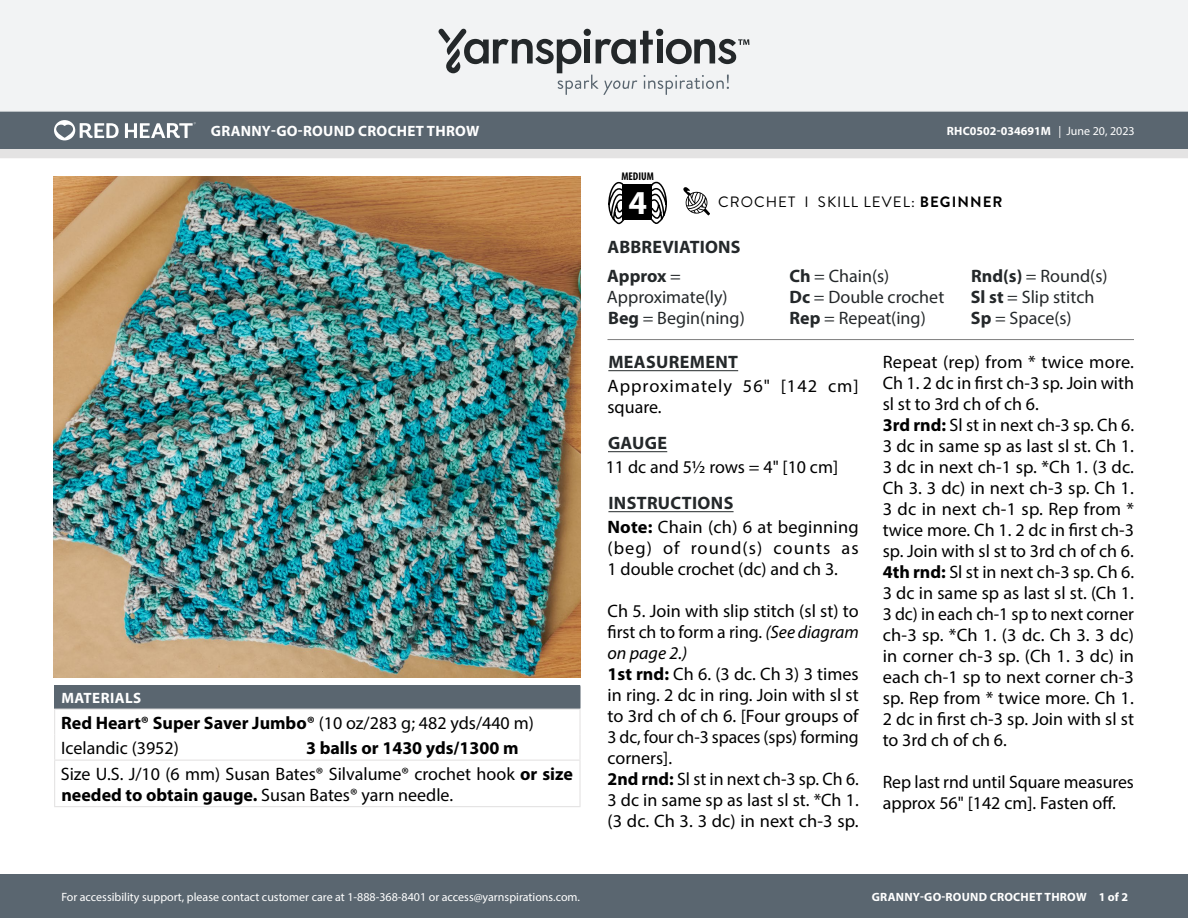
<style>
.page{position:relative;width:1188px;height:918px;background:#fff}
.page>*{position:absolute;margin:0;border:0;box-sizing:border-box;transform-origin:0 0}
.t1{font:700 33.6px "Myriad Pro";color:#fff}
.Body_-__Auto_Style_w{font:18px/21px "Myriad Pro";color:#000;text-align:justify}
.Abbreviations_-_With{font:18px/21px "Myriad Pro";color:#24282a}
.Materials_-_Needle{font:18px/21px "Myriad Pro";color:#000}
.Materials_-_Brand{font:700 18px "Myriad Pro";color:#000}
.Body_-_HEADERS_-_Und{font:700 18px "Myriad Pro";letter-spacing:.02em;color:#24282a}
.Body_-__Auto_Style_w-2{font:18px/21px "Myriad Pro";letter-spacing:.055em;color:#000}
.Body_-_NO_Automatic{font:18px "Myriad Pro";color:#000}
.Material_-__Colors_i{font:700 18px "Myriad Pro";color:#000}
.Material_-__Colors_i-2{font:18px "Myriad Pro";color:#000}
.Materials_-__Header{font:700 15px "Myriad Pro";letter-spacing:.02em;color:#fff}
.Type_of_pattern___Sk{font:15px "Brandon Grotesque";letter-spacing:.07em;color:#000}
.t2{font:12px "Myriad Pro";color:#fff}
.t3{font:700 12px "Myriad Pro";letter-spacing:.02em;color:#fff}
.t4{font:700 12px "Myriad Pro";color:#fff}
.t5{font:700 condensed 11.25px "Myriad Pro";color:#000}
.s1{font-weight:400}
.s2{font-weight:700}
.s3{font-style:italic}
</style>
<div class="page">
<div style="left:0;top:875px;width:1188px;height:43px;background:#5a6670"></div>
<div style="left:0;top:149px;width:1188px;height:9px;background:#e4e3e3"></div>
<div style="left:0;top:111px;width:1188px;height:38px;background:#5a6670"></div>
<div style="left:0;top:0;width:1188px;height:112px;background:#f2f3f4"></div>
<svg style="left:438px;top:29px;width:311px;height:66px"></svg>
<svg style="left:683px;top:187px;width:27px;height:28px"></svg>
<svg style="left:608px;top:181px;width:18px;height:43px"></svg>
<svg style="left:649px;top:181px;width:18px;height:43px"></svg>
<div style="left:622px;top:185px;width:30px;height:35px;background:#000"></div>
<svg style="left:54px;top:120px;width:65px;height:20px"></svg>
<svg style="left:125px;top:122px;width:71px;height:16px"></svg>
<img style="left:54px;top:177px;width:527px;height:501px">
<hr style="left:608px;top:370px;width:130px;height:1px;background:#24282a">
<hr style="left:608px;top:451px;width:59px;height:1px;background:#24282a">
<hr style="left:608px;top:511px;width:126px;height:1px;background:#24282a">
<hr style="left:608px;top:339px;width:526px;height:1px;background:#7d7d7d">
<div style="left:55px;top:686px;width:525px;height:23px;background:#5a6670"></div>
<svg style="left:580px;top:686px;width:1px;height:23px"></svg>
<hr style="left:54px;top:709px;width:246px;height:1px;background:#e4e3e3">
<hr style="left:300px;top:709px;width:281px;height:1px;background:#e4e3e3">
<hr style="left:579px;top:710px;width:2px;height:25px;background:#e4e3e3">
<svg style="left:54px;top:686px;width:1px;height:74px"></svg>
<hr style="left:579px;top:735px;width:2px;height:25px;background:#e4e3e3">
<hr style="left:54px;top:761px;width:1px;height:45px;background:#e4e3e3">
<hr style="left:54px;top:760px;width:246px;height:1px;background:#e4e3e3">
<hr style="left:300px;top:760px;width:281px;height:1px;background:#e4e3e3">
<hr style="left:579px;top:761px;width:2px;height:45px;background:#e4e3e3">
<hr style="left:54px;top:806px;width:246px;height:1px;background:#e4e3e3">
<hr style="left:300px;top:806px;width:281px;height:1px;background:#e4e3e3">
<p class="Materials_-__Header" style="left:211px;top:121px;width:270px">GRANNY-GO-ROUND CROCHET THROW</p>
<p class="Materials_-__Header" style="left:61px;top:688px;width:81px">MATERIALS</p>
<p class="Materials_-_Brand" style="left:61px;top:711px;width:474px">Red Heart® Super Saver Jumbo® <span class="s1">(10 oz/283 g; 482 yds/440 m)</span></p>
<p class="Material_-__Colors_i-2" style="left:61px;top:737px;width:119px">Icelandic (3952)</p>
<p class="Material_-__Colors_i" style="left:306px;top:736px;width:214px">3 balls or 1430 yds/1300 m</p>
<p class="Materials_-_Needle" style="left:61px;top:763px;width:514px">Size U.S. J/10 (6 mm) Susan Bates® Silvalume® crochet hook <span class="s2">or size needed to obtain gauge.</span> Susan Bates® yarn needle.</p>
<p class="t2" style="left:61px;top:889px;width:520px">For accessibility support, please contact customer care at 1-888-368-8401 or access@yarnspirations.com.</p>
<p class="t5" style="left:621px;top:169px;width:34px">MEDIUM</p>
<h1 class="t1" style="left:629px;top:180px;width:20px">4</h1>
<p class="t4" style="left:947px;top:123px;width:189px">RHC0502-034691M <span class="s1">| June 20, 2023</span></p>
<p class="Type_of_pattern___Sk" style="left:718px;top:192px;width:286px">CROCHET I SKILL LEVEL: <span class="s2">BEGINNER</span></p>
<p class="Body_-_HEADERS_-_Und" style="left:608px;top:235px;width:135px">ABBREVIATIONS</p>
<p class="Abbreviations_-_With" style="left:607px;top:265px;width:122px"><span class="s2">Approx</span> =<br>Approximate(ly)</p>
<p class="Abbreviations_-_With" style="left:608px;top:307px;width:138px"><span class="s2">Beg</span> = Begin(ning)</p>
<p class="Abbreviations_-_With" style="left:789px;top:265px;width:102px"><span class="s2">Ch</span> = Chain(s)</p>
<p class="Abbreviations_-_With" style="left:790px;top:286px;width:156px"><span class="s2">Dc</span> = Double crochet</p>
<p class="Abbreviations_-_With" style="left:790px;top:307px;width:138px"><span class="s2">Rep</span> = Repeat(ing)</p>
<p class="Abbreviations_-_With" style="left:971px;top:265px;width:138px"><span class="s2">Rnd(s)</span> = Round(s)</p>
<p class="Abbreviations_-_With" style="left:971px;top:286px;width:125px"><span class="s2">Sl st</span> = Slip stitch</p>
<p class="Abbreviations_-_With" style="left:971px;top:307px;width:102px"><span class="s2">Sp</span> = Space(s)</p>
<p class="Body_-_HEADERS_-_Und" style="left:608px;top:350px;width:131px">MEASUREMENT</p>
<p class="Body_-__Auto_Style_w-2" style="left:608px;top:375px;width:253px">Approximately 56" [142 cm] square.</p>
<p class="Body_-_HEADERS_-_Und" style="left:608px;top:431px;width:61px">GAUGE</p>
<p class="Body_-_NO_Automatic" style="left:606px;top:456px;width:234px">11 dc and 51/2 rows = 4" [10 cm]</p>
<p class="Body_-_HEADERS_-_Und" style="left:608px;top:491px;width:126px">INSTRUCTIONS</p>
<p class="Body_-__Auto_Style_w" style="left:608px;top:516px;width:253px"><span class="s2">Note:</span> Chain (ch) 6 at beginning (beg) of round(s) counts as 1 double crochet (dc) and ch 3.</p>
<p class="Body_-__Auto_Style_w" style="left:608px;top:600px;width:253px">Ch 5. Join with slip stitch (sl st) to first ch to form a ring. <span class="s3">(See diagram on page 2.)</span></p>
<p class="Body_-__Auto_Style_w" style="left:608px;top:663px;width:253px"><span class="s2">1st rnd:</span> Ch 6. (3 dc. Ch 3) 3 times in ring. 2 dc in ring. Join with sl st to 3rd ch of ch 6. [Four groups of 3 dc, four ch-3 spaces (sps) forming corners].</p>
<p class="Body_-__Auto_Style_w" style="left:608px;top:768px;width:253px"><span class="s2">2nd rnd:</span> Sl st in next ch-3 sp. Ch 6.<br>3 dc in same sp as last sl st. *Ch 1. (3 dc. Ch 3. 3 dc) in next ch-3 sp.</p>
<p class="Body_-__Auto_Style_w" style="left:883px;top:351px;width:253px">Repeat (rep) from * twice more.<br>Ch 1. 2 dc in first ch-3 sp. Join with sl st to 3rd ch of ch 6.</p>
<p class="Body_-__Auto_Style_w" style="left:883px;top:414px;width:253px"><span class="s2">3rd rnd:</span> Sl st in next ch-3 sp. Ch 6.<br>3 dc in same sp as last sl st. Ch 1.<br>3 dc in next ch-1 sp. *Ch 1. (3 dc.<br>Ch 3. 3 dc) in next ch-3 sp. Ch 1.<br>3 dc in next ch-1 sp. Rep from * twice more. Ch 1. 2 dc in first ch-3 sp. Join with sl st to 3rd ch of ch 6.</p>
<p class="Body_-__Auto_Style_w" style="left:883px;top:561px;width:253px"><span class="s2">4th rnd:</span> Sl st in next ch-3 sp. Ch 6.<br>3 dc in same sp as last sl st. (Ch 1.<br>3 dc) in each ch-1 sp to next corner ch-3 sp. *Ch 1. (3 dc. Ch 3. 3 dc) in corner ch-3 sp. (Ch 1. 3 dc) in each ch-1 sp to next corner ch-3 sp. Rep from * twice more. Ch 1.<br>2 dc in first ch-3 sp. Join with sl st to 3rd ch of ch 6.</p>
<p class="Body_-__Auto_Style_w" style="left:883px;top:771px;width:253px">Rep last rnd until Square measures approx 56" [142 cm]. Fasten off.</p>
<p class="t3" style="left:872px;top:889px;width:258px">GRANNY-GO-ROUND CROCHET THROW 1 of 2</p>
</div>
